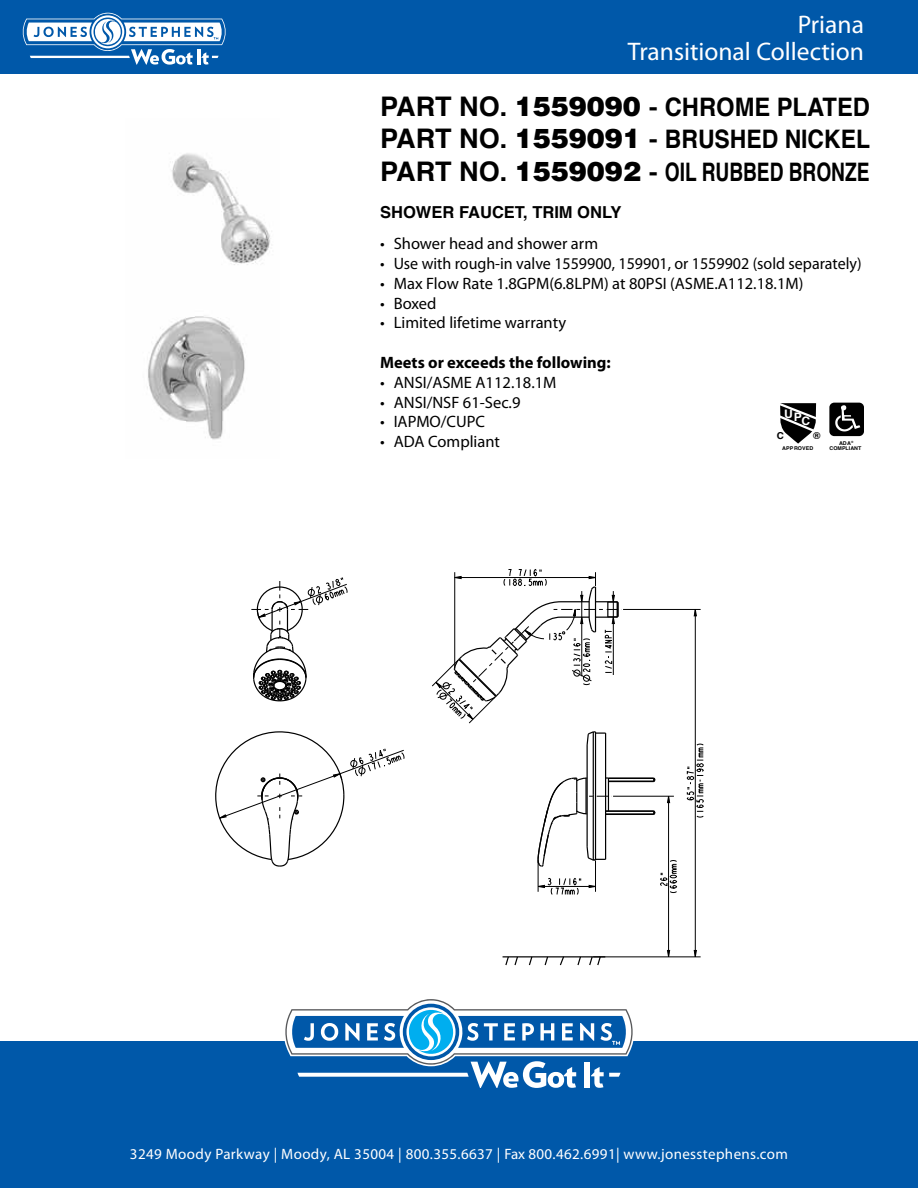
<style>
.page{position:relative;width:918px;height:1188px;background:#fff}
.page>*{position:absolute;margin:0;border:0;box-sizing:border-box;transform-origin:0 0}
.t1{font:700 25.5px/32.4px "Helvetica";color:#000;text-align:justify}
.t2{font:25.5px/27px "Myriad Pro";color:#fff;text-align:right}
.t3{font:16.5px "Myriad Pro";color:#000}
.t4{font:700 16.5px "Myriad Pro";color:#000}
.t5{font:700 16.5px "Helvetica";color:#000}
.t6{font:15px "Myriad Pro";letter-spacing:.025em;color:#fff}
.t7{font:700 11.7px "Helvetica";color:#fff}
.t8{font:700 9.6px "Helvetica";color:#000}
.t9{font:700 5.1px "Helvetica";color:#000}
.s1{font-size:27px}
.s2{font-weight:900;font-size:27px}
</style>
<div class="page">
<div style="left:0;top:1041px;width:918px;height:147px;background:#0058a9"></div>
<svg style="left:284px;top:999px;width:350px;height:89px"></svg>
<div style="left:0;top:0;width:918px;height:73px;background:#0058a9"></div>
<svg style="left:22px;top:13px;width:204px;height:52px"></svg>
<img style="left:147px;top:153px;width:124px;height:287px">
<svg style="left:660px;top:860px;width:17px;height:33px"></svg>
<svg style="left:667px;top:795px;width:3px;height:8px"></svg>
<svg style="left:667px;top:950px;width:3px;height:7px"></svg>
<svg style="left:687px;top:744px;width:17px;height:73px"></svg>
<svg style="left:693px;top:610px;width:4px;height:7px"></svg>
<svg style="left:693px;top:950px;width:4px;height:7px"></svg>
<svg style="left:588px;top:885px;width:7px;height:3px"></svg>
<svg style="left:537px;top:878px;width:44px;height:17px"></svg>
<hr style="left:503px;top:956px;width:102px;height:1px;background:#000">
<svg style="left:504px;top:956px;width:15px;height:10px"></svg>
<svg style="left:528px;top:956px;width:5px;height:10px"></svg>
<svg style="left:544px;top:956px;width:5px;height:10px"></svg>
<svg style="left:577px;top:956px;width:5px;height:10px"></svg>
<svg style="left:559px;top:956px;width:6px;height:10px"></svg>
<svg style="left:588px;top:956px;width:14px;height:10px"></svg>
<hr style="left:595px;top:732px;width:1px;height:128px;background:#000">
<hr style="left:593px;top:957px;width:108px;height:1px;background:#000">
<hr style="left:538px;top:886px;width:58px;height:1px;background:#000">
<hr style="left:538px;top:861px;width:1px;height:31px;background:#000">
<hr style="left:613px;top:796px;width:61px;height:1px;background:#000">
<hr style="left:595px;top:861px;width:1px;height:31px;background:#000">
<hr style="left:668px;top:796px;width:1px;height:161px;background:#000">
<hr style="left:695px;top:609px;width:1px;height:348px;background:#000">
<hr style="left:623px;top:609px;width:78px;height:1px;background:#000">
<hr style="left:606px;top:814px;width:48px;height:1px;background:#000">
<hr style="left:606px;top:810px;width:48px;height:2px;background:#000">
<hr style="left:593px;top:732px;width:1px;height:63px;background:#000">
<hr style="left:608px;top:781px;width:46px;height:1px;background:#000">
<hr style="left:605px;top:733px;width:1px;height:126px;background:#000">
<hr style="left:608px;top:777px;width:46px;height:2px;background:#000">
<svg style="left:652px;top:777px;width:4px;height:6px"></svg>
<svg style="left:652px;top:810px;width:4px;height:5px"></svg>
<hr style="left:587px;top:745px;width:1px;height:102px;background:#000">
<svg style="left:215px;top:731px;width:189px;height:136px"></svg>
<svg style="left:537px;top:777px;width:75px;height:91px"></svg>
<svg style="left:586px;top:731px;width:20px;height:15px"></svg>
<svg style="left:432px;top:569px;width:190px;height:154px"></svg>
<svg style="left:251px;top:577px;width:96px;height:125px"></svg>
<div style="left:829px;top:403px;width:35px;height:33px;background:#000;border-radius:5px"></div>
<svg style="left:835px;top:405px;width:25px;height:26px"></svg>
<svg style="left:780px;top:403px;width:37px;height:41px"></svg>
<h1 class="t2" style="left:628px;top:10px;width:238px">Priana<br>Transitional Collection</h1>
<h1 class="t1" style="left:380px;top:91px;width:491px"><span class="s1">PART NO.</span> <span class="s2">1559090</span> - CHROME PLATED <span class="s1">PART NO.</span> <span class="s2">1559091</span> - BRUSHED NICKEL <span class="s1">PART NO.</span> <span class="s2">1559092</span> - OIL RUBBED BRONZE</h1>
<p class="t5" style="left:380px;top:199px;width:243px">SHOWER FAUCET, TRIM ONLY</p>
<p class="t3" style="left:380px;top:233px;width:219px">• Shower head and shower arm</p>
<p class="t3" style="left:380px;top:253px;width:483px">• Use with rough-in valve 1559900, 159901, or 1559902 (sold separately)</p>
<p class="t3" style="left:380px;top:273px;width:425px">• Max Flow Rate 1.8GPM(6.8LPM) at 80PSI (ASME.A112.18.1M)</p>
<p class="t3" style="left:380px;top:293px;width:58px">• Boxed</p>
<p class="t3" style="left:380px;top:313px;width:187px">• Limited lifetime warranty</p>
<p class="t4" style="left:380px;top:352px;width:232px">Meets or exceeds the following:</p>
<p class="t3" style="left:380px;top:372px;width:178px">• ANSI/ASME A112.18.1M</p>
<p class="t3" style="left:380px;top:392px;width:142px">• ANSI/NSF 61-Sec.9</p>
<p class="t3" style="left:380px;top:412px;width:107px">• IAPMO/CUPC</p>
<p class="t3" style="left:380px;top:431px;width:121px">• ADA Compliant</p>
<p class="t7" style="left:784px;top:408px;width:28px">UPC</p>
<p class="t8" style="left:777px;top:428px;width:9px">C</p>
<p class="t8" style="left:813px;top:428px;width:9px">®</p>
<p class="t9" style="left:839px;top:439px;width:16px">ADA<sup>®</sup></p>
<p class="t9" style="left:782px;top:444px;width:32px">APP ROVED</p>
<p class="t9" style="left:829px;top:444px;width:34px">COMPLIANT</p>
<p class="t6" style="left:130px;top:1145px;width:660px">3249 Moody Parkway | Moody, AL 35004 | 800.355.6637 | Fax 800.462.6991| www.jonesstephens.com</p>
</div>
